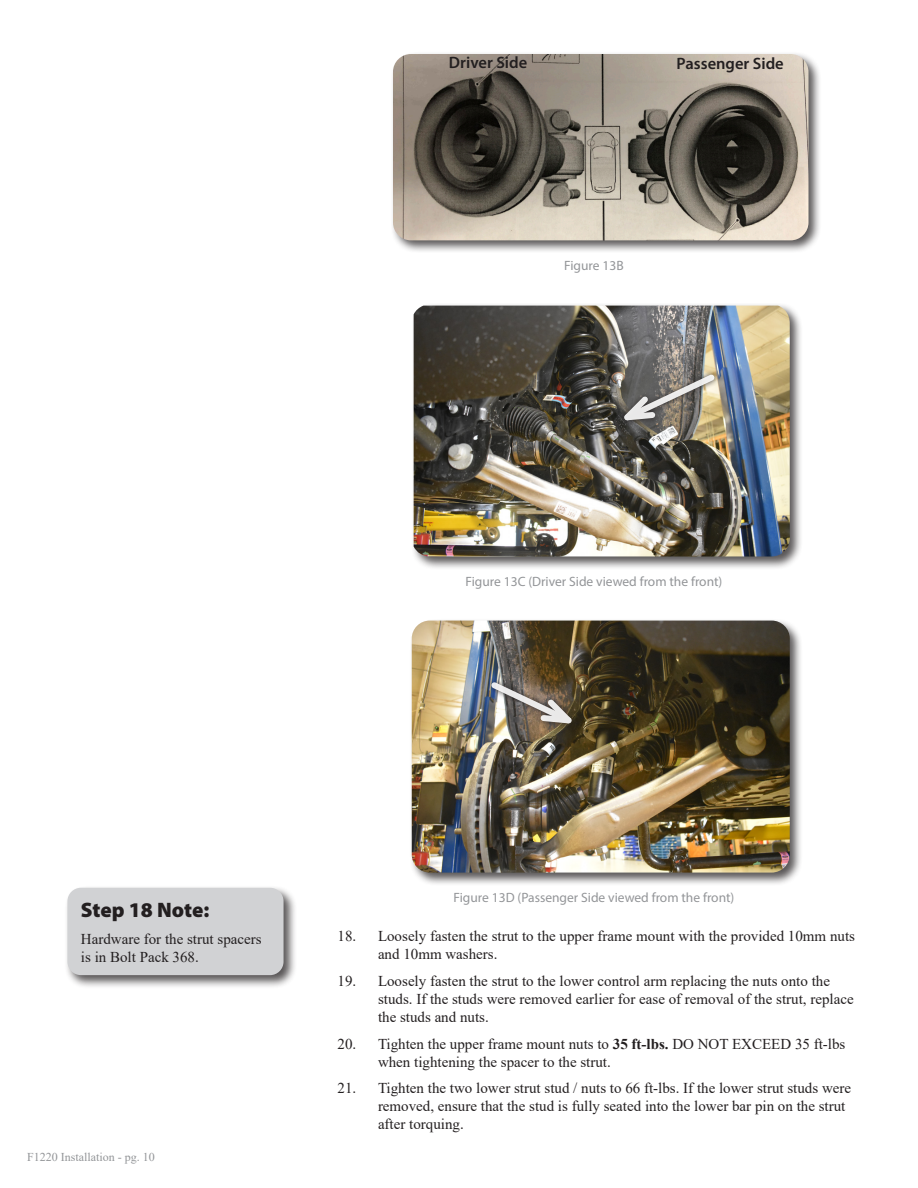
<style>
.page{position:relative;width:918px;height:1188px;background:#fff}
.page>*{position:absolute;margin:0;border:0;box-sizing:border-box;transform-origin:0 0}
.Headline{font:900 21px "Myriad Pro";letter-spacing:-.005em;color:#231f20}
.t1{font:600 16.5px "Myriad Pro";color:#231f20}
.Body_text{font:15px/18px "Times New Roman";color:#231f20}
.t2{font:13.5px "Myriad Pro";color:#939598}
.t3{font:12px "Times New Roman";color:#939598}
.s1{font-weight:700}
</style>
<div class="page">
<div style="left:390px;top:51px;width:432px;height:203px;background:#231f20;opacity:.75"></div>
<img style="left:393px;top:54px;width:416px;height:186px">
<div style="left:411px;top:303px;width:393px;height:267px;background:#231f20;opacity:.75"></div>
<img style="left:414px;top:306px;width:376px;height:250px">
<div style="left:619px;top:370px;width:102px;height:57px;background:#231f20;opacity:.9"></div>
<img style="left:612px;top:370px;width:107px;height:55px">
<div style="left:409px;top:618px;width:394px;height:268px;background:#231f20;opacity:.75"></div>
<img style="left:412px;top:621px;width:378px;height:252px">
<div style="left:486px;top:677px;width:92px;height:53px;background:#231f20;opacity:.9"></div>
<img style="left:486px;top:677px;width:98px;height:51px">
<div style="left:65px;top:885px;width:232px;height:104px;background:#231f20;opacity:.75"></div>
<div style="left:67px;top:888px;width:217px;height:87px;background:#d1d2d4;border-radius:14px"></div>
<p class="t1" style="left:449px;top:52px;width:80px">Driver Side</p>
<p class="t1" style="left:677px;top:53px;width:109px">Passenger Side</p>
<p class="t2" style="left:564px;top:257px;width:61px">Figure 13B</p>
<p class="t2" style="left:466px;top:573px;width:258px">Figure 13C (Driver Side viewed from the front)</p>
<p class="Headline" style="left:81px;top:898px;width:130px">Step 18 Note:</p>
<p class="Body_text" style="left:81px;top:929px;width:182px">Hardware for the strut spacers is in Bolt Pack 368.</p>
<p class="t3" style="left:27px;top:1149px;width:129px">F1220 Installation - pg. 10</p>
<p class="t2" style="left:454px;top:889px;width:282px">Figure 13D (Passenger Side viewed from the front)</p>
<p class="Body_text" style="left:378px;top:927px;width:479px;text-indent:-40px">18. Loosely fasten the strut to the upper frame mount with the provided 10mm nuts and 10mm washers.</p>
<p class="Body_text" style="left:378px;top:971px;width:477px;text-indent:-40px">19. Loosely fasten the strut to the lower control arm replacing the nuts onto the studs. If the studs were removed earlier for ease of removal of the strut, replace the studs and nuts.</p>
<p class="Body_text" style="left:378px;top:1034px;width:469px;text-indent:-40px">20. Tighten the upper frame mount nuts to <span class="s1">35 ft-lbs.</span> DO NOT EXCEED 35 ft-lbs when tightening the spacer to the strut.</p>
<p class="Body_text" style="left:378px;top:1079px;width:475px;text-indent:-40px">21. Tighten the two lower strut stud / nuts to 66 ft-lbs. If the lower strut studs were removed, ensure that the stud is fully seated into the lower bar pin on the strut after torquing.</p>
</div>
